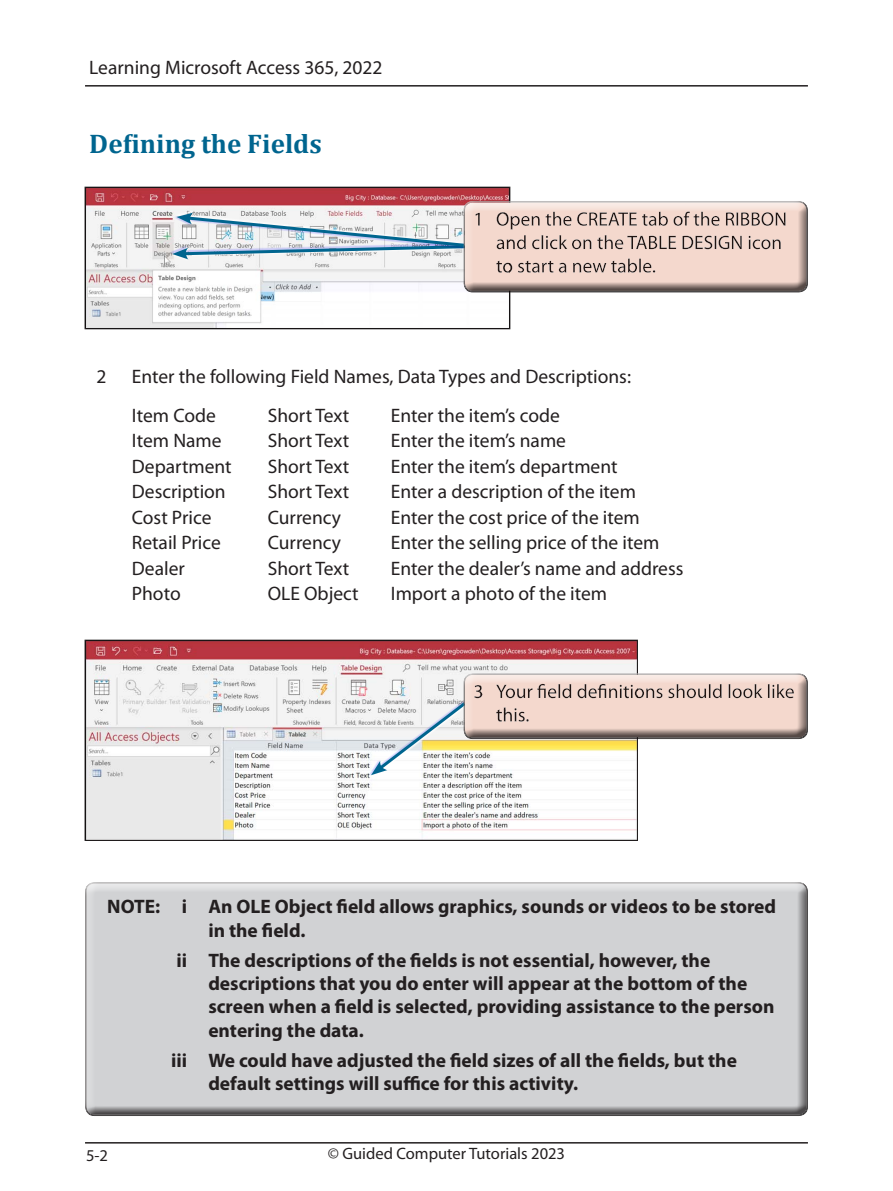
<style>
.page{position:relative;width:893px;height:1191px;background:#fff}
.page>*{position:absolute;margin:0;border:0;box-sizing:border-box;transform-origin:0 0}
.Sub-Head{font:700 27px "Cambria";color:#00658f}
.Body{font:19.5px "Myriad Pro";color:#231f20}
.NB_points{font:700 19.5px/23.4px "Myriad Pro";color:#231f20}
.Body-2{font:16.5px "Myriad Pro";color:#231f20}
</style>
<div class="page">
<hr style="left:85px;top:1142px;width:723px;height:1px;background:#231f20">
<hr style="left:85px;top:85px;width:723px;height:2px;background:#231f20">
<div style="left:85px;top:883px;width:723px;height:234px;background:#231f20;opacity:.75"></div>
<img style="left:87px;top:189px;width:421px;height:138px">
<div style="left:85px;top:187px;width:425px;height:142px;border:1px solid #231f20"></div>
<img style="left:87px;top:642px;width:549px;height:196px">
<div style="left:85px;top:640px;width:553px;height:200px;border:1px solid #231f20"></div>
<div style="left:369px;top:700px;width:98px;height:76px;background:#00f;opacity:.18"></div>
<svg style="left:172px;top:201px;width:291px;height:91px"></svg>
<div style="left:463px;top:200px;width:347px;height:86px;background:#fff;opacity:.75"></div>
<div style="left:463px;top:202px;width:347px;height:91px;background:#231f20;opacity:.75"></div>
<svg style="left:371px;top:673px;width:267px;height:102px"></svg>
<div style="left:463px;top:672px;width:354px;height:68px;background:#231f20;opacity:.75"></div>
<p class="Body" style="left:89px;top:56px;width:295px">Learning Microsoft Access 365, 2022</p>
<p class="Sub-Head" style="left:89px;top:125px;width:234px">Defining the Fields</p>
<p class="Body" style="left:96px;top:365px;width:12px">2</p>
<p class="Body" style="left:132px;top:365px;width:501px">Enter the following Field Names, Data Types and Descriptions:</p>
<p class="Body" style="left:132px;top:403px;width:86px">Item Code</p>
<p class="Body" style="left:268px;top:403px;width:83px">Short Text</p>
<p class="Body" style="left:391px;top:403px;width:171px">Enter the item’s code</p>
<p class="Body" style="left:132px;top:428px;width:91px">Item Name</p>
<p class="Body" style="left:268px;top:428px;width:83px">Short Text</p>
<p class="Body" style="left:391px;top:428px;width:177px">Enter the item’s name</p>
<p class="Body" style="left:132px;top:454px;width:101px">Department</p>
<p class="Body" style="left:268px;top:454px;width:83px">Short Text</p>
<p class="Body" style="left:391px;top:454px;width:228px">Enter the item’s department</p>
<p class="Body" style="left:132px;top:479px;width:95px">Description</p>
<p class="Body" style="left:268px;top:479px;width:83px">Short Text</p>
<p class="Body" style="left:391px;top:479px;width:247px">Enter a description of the item</p>
<p class="Body" style="left:132px;top:505px;width:81px">Cost Price</p>
<p class="Body" style="left:268px;top:505px;width:75px">Currency</p>
<p class="Body" style="left:391px;top:505px;width:251px">Enter the cost price of the item</p>
<p class="Body" style="left:132px;top:530px;width:90px">Retail Price</p>
<p class="Body" style="left:268px;top:530px;width:75px">Currency</p>
<p class="Body" style="left:391px;top:530px;width:270px">Enter the selling price of the item</p>
<p class="Body" style="left:132px;top:556px;width:54px">Dealer</p>
<p class="Body" style="left:268px;top:556px;width:83px">Short Text</p>
<p class="Body" style="left:391px;top:556px;width:294px">Enter the dealer’s name and address</p>
<p class="Body" style="left:132px;top:581px;width:50px">Photo</p>
<p class="Body" style="left:268px;top:581px;width:92px">OLE Object</p>
<p class="Body" style="left:391px;top:581px;width:218px">Import a photo of the item</p>
<p class="NB_points" style="left:208px;top:894px;width:569px;text-indent:-101px">NOTE: i An OLE Object field allows graphics, sounds or videos to be stored in the field.</p>
<p class="NB_points" style="left:208px;top:947px;width:568px;text-indent:-32px">ii The descriptions of the fields is not essential, however, the descriptions that you do enter will appear at the bottom of the screen when a field is selected, providing assistance to the person entering the data.</p>
<p class="NB_points" style="left:208px;top:1047px;width:530px;text-indent:-37px">iii We could have adjusted the field sizes of all the fields, but the default settings will suffice for this activity.</p>
<p class="Body-2" style="left:86px;top:1144px;width:23px">5-2</p>
<p class="Body-2" style="left:328px;top:1143px;width:239px">© Guided Computer Tutorials 2023</p>
</div>
